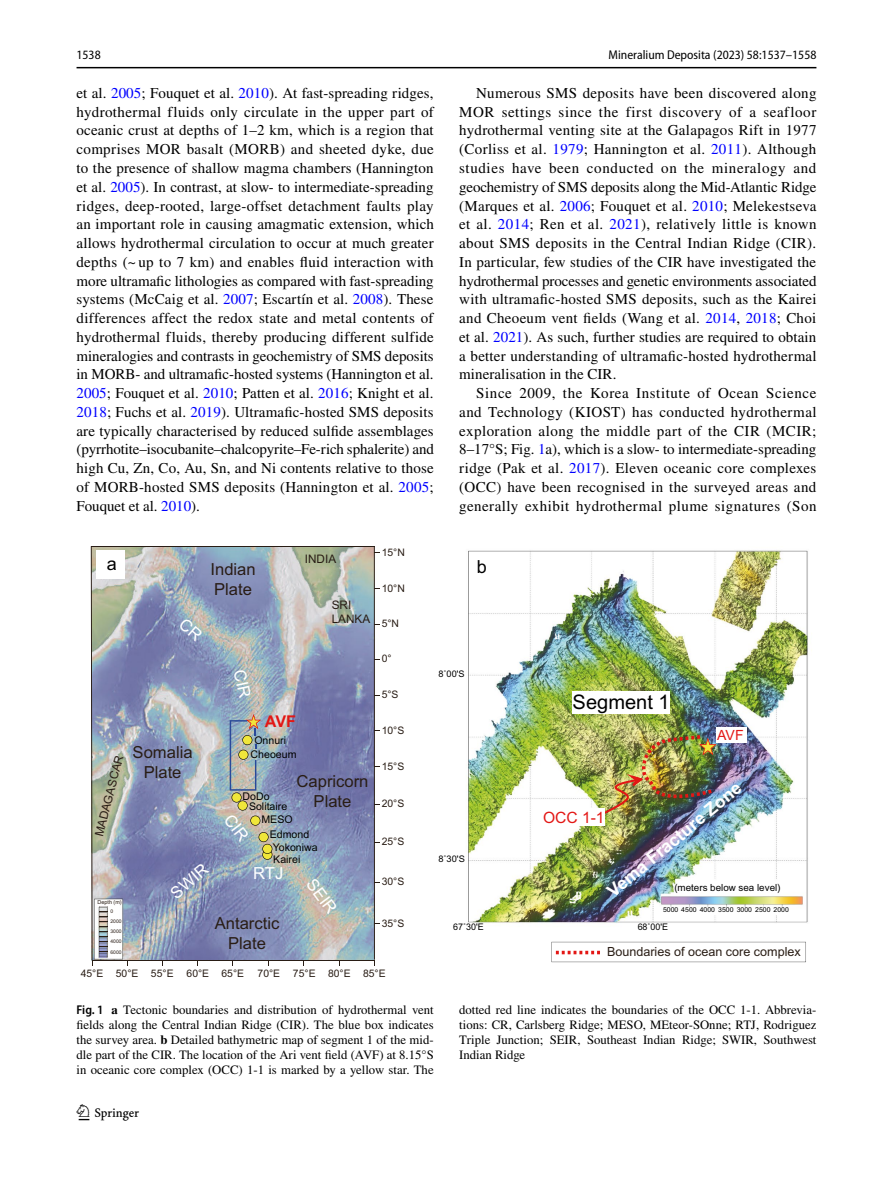
<style>
.page{position:relative;width:893px;height:1187px;background:#fff}
.page>*{position:absolute;margin:0;border:0;box-sizing:border-box;transform-origin:0 0}
.t1{font:22.5px "Springnew Regular 2";color:#000}
.t2{font:20.1px "Arial";color:#000}
.t3{font:18px "Arial";color:#000}
.t4{font:700 17.7px "Arial";color:#fff}
.t5{font:16.65px/20px "Arial";color:#291d15;text-align:center}
.t6{font:16.65px "Arial";color:#fff}
.t7{font:700 16.2px "Arial";color:#e31715}
.t8{font:15.6px "Arial";color:#e31715}
.t9{font:15px/18.8px "STIX";letter-spacing:.015em;color:#000;text-align:justify}
.t10{font:14.1px "Arial";color:#e31715}
.t11{font:12.75px/15px "STIX";color:#000;text-align:justify}
.t12{font:semi-condensed 12.75px "Myriad Pro";color:#000}
.t13{font:12.6px "Arial";color:#291d15}
.t14{font:11.7px/14.1px "Arial";color:#291d15}
.t15{font:10.65px "Arial";color:#000}
.t16{font:10.35px "Arial";color:#291d15}
.t17{font:9.9px "Arial";color:#000}
.t18{font:9.15px "Arial";color:#000}
.t19{font:6.75px "Arial";color:#000}
.t20{font:5.4px "Arial";color:#291d15}
.t21{font:4.95px/10.2px "Arial";color:#291d15}
.s1{color:#00f}
.s2{font-family:"Myriad Pro";font-weight:600;font-stretch:semi-condensed}
.s3{font-weight:700}
</style>
<div class="page">
<hr style="left:77px;top:67px;width:739px;height:1px;background:#000">
<img style="left:93px;top:546px;width:715px;height:413px">
<div style="left:543px;top:808px;width:62px;height:18px;background:#fff"></div>
<div style="left:716px;top:726px;width:31px;height:16px;background:#fff"></div>
<div style="left:573px;top:691px;width:97px;height:22px;background:#fff"></div>
<hr style="left:92px;top:959px;width:283px;height:1px;background:#291d15">
<hr style="left:374px;top:546px;width:1px;height:413px;background:#291d15">
<svg style="left:91px;top:546px;width:2px;height:419px"></svg>
<hr style="left:91px;top:545px;width:284px;height:1px;background:#291d15">
<div style="left:97px;top:550px;width:28px;height:29px;background:#fff"></div>
<img style="left:591px;top:735px;width:125px;height:84px">
<svg style="left:99px;top:906px;width:9px;height:50px"></svg>
<svg style="left:551px;top:941px;width:255px;height:21px"></svg>
<svg style="left:178px;top:617px;width:26px;height:24px"></svg>
<svg style="left:233px;top:669px;width:18px;height:30px"></svg>
<img style="left:223px;top:714px;width:49px;height:145px">
<p class="t12" style="left:77px;top:48px;width:26px">1538</p>
<p class="t12" style="left:608px;top:48px;width:209px">Mineralium Deposita (2023) 58:1537–1558</p>
<p class="t9" style="left:77px;top:84px;width:359px">et al. <span class="s1">2005</span>; Fouquet et al. <span class="s1">2010</span>). At fast-spreading ridges, hydrothermal fluids only circulate in the upper part of oceanic crust at depths of 1–2 km, which is a region that comprises MOR basalt (MORB) and sheeted dyke, due to the presence of shallow magma chambers (Hannington et al. <span class="s1">2005</span>). In contrast, at slow- to intermediate-spreading ridges, deep-rooted, large-offset detachment faults play an important role in causing amagmatic extension, which allows hydrothermal circulation to occur at much greater depths (~ up to 7 km) and enables fluid interaction with more ultramafic lithologies as compared with fast-spreading systems (McCaig et al. <span class="s1">2007</span>; Escartín et al. <span class="s1">2008</span>). These differences affect the redox state and metal contents of hydrothermal fluids, thereby producing different sulfide mineralogies and contrasts in geochemistry of SMS deposits in MORB- and ultramafic-hosted systems (Hannington et al.<br><span class="s1">2005</span>; Fouquet et al. <span class="s1">2010</span>; Patten et al. <span class="s1">2016</span>; Knight et al.<br><span class="s1">2018</span>; Fuchs et al. <span class="s1">2019</span>). Ultramafic-hosted SMS deposits are typically characterised by reduced sulfide assemblages (pyrrhotite–isocubanite–chalcopyrite–Fe-rich sphalerite) and high Cu, Zn, Co, Au, Sn, and Ni contents relative to those of MORB-hosted SMS deposits (Hannington et al. <span class="s1">2005</span>; Fouquet et al. <span class="s1">2010</span>).</p>
<p class="t9" style="left:459px;top:84px;width:359px;text-indent:17px">Numerous SMS deposits have been discovered along MOR settings since the first discovery of a seafloor hydrothermal venting site at the Galapagos Rift in 1977 (Corliss et al. <span class="s1">1979</span>; Hannington et al. <span class="s1">2011</span>). Although studies have been conducted on the mineralogy and geochemistry of SMS deposits along the Mid-Atlantic Ridge (Marques et al. <span class="s1">2006</span>; Fouquet et al. <span class="s1">2010</span>; Melekestseva et al. <span class="s1">2014</span>; Ren et al. <span class="s1">2021</span>), relatively little is known about SMS deposits in the Central Indian Ridge (CIR).<br>In particular, few studies of the CIR have investigated the hydrothermal processes and genetic environments associated with ultramafic-hosted SMS deposits, such as the Kairei and Cheoeum vent fields (Wang et al. <span class="s1">2014</span>, <span class="s1">2018</span>; Choi et al. <span class="s1">2021</span>). As such, further studies are required to obtain a better understanding of ultramafic-hosted hydrothermal mineralisation in the CIR.</p>
<p class="t9" style="left:459px;top:384px;width:359px;text-indent:17px">Since 2009, the Korea Institute of Ocean Science and Technology (KIOST) has conducted hydrothermal exploration along the middle part of the CIR (MCIR; 8–17°S; Fig. <span class="s1">1</span>a), which is a slow- to intermediate-spreading ridge (Pak et al. <span class="s1">2017</span>). Eleven oceanic core complexes (OCC) have been recognised in the surveyed areas and generally exhibit hydrothermal plume signatures (Son</p>
<p class="t3" style="left:107px;top:553px;width:12px">a</p>
<p class="t5" style="left:211px;top:559px;width:47px;text-align:left">Indian<br>Plate</p>
<p class="t14" style="left:305px;top:552px;width:33px">INDIA</p>
<p class="t14" style="left:332px;top:598px;width:40px">SRI<br>LANKA</p>
<p class="t14" style="left:92px;top:834px;width:85px;rotate:-76deg">MADAGASCAR</p>
<p class="t20" style="left:98px;top:898px;width:26px">Depth (m)</p>
<p class="t21" style="left:110px;top:906px;width:13px">0<br>2000<br>3000<br>4000<br>6000</p>
<p class="t5" style="left:133px;top:742px;width:61px">Somalia<br>Plate</p>
<p class="t6" style="left:167px;top:887px;width:45px;rotate:-40deg">SWIR</p>
<p class="t7" style="left:265px;top:711px;width:33px">AVF</p>
<p class="t15" style="left:254px;top:734px;width:33px">Onnuri</p>
<p class="t15" style="left:251px;top:747px;width:47px">Cheoeum</p>
<p class="t15" style="left:243px;top:789px;width:29px">DoDo</p>
<p class="t15" style="left:249px;top:800px;width:40px">Solitaire</p>
<p class="t5" style="left:297px;top:771px;width:73px">Capricorn<br>Plate</p>
<p class="t15" style="left:261px;top:813px;width:33px">MESO</p>
<p class="t15" style="left:270px;top:828px;width:41px">Edmond</p>
<p class="t15" style="left:273px;top:840px;width:46px">Yokoniwa</p>
<p class="t15" style="left:273px;top:853px;width:29px">Kairei</p>
<p class="t6" style="left:253px;top:863px;width:32px">RTJ</p>
<p class="t6" style="left:318px;top:874px;width:40px;rotate:54deg">SEIR</p>
<p class="t5" style="left:215px;top:913px;width:66px">Antarctic<br>Plate</p>
<p class="t16" style="left:382px;top:546px;width:25px">15°N</p>
<p class="t16" style="left:382px;top:582px;width:25px">10°N</p>
<p class="t16" style="left:382px;top:617px;width:19px">5°N</p>
<p class="t16" style="left:382px;top:652px;width:11px">0°</p>
<p class="t16" style="left:382px;top:688px;width:18px">5°S</p>
<p class="t16" style="left:382px;top:723px;width:24px">10°S</p>
<p class="t16" style="left:382px;top:760px;width:24px">15°S</p>
<p class="t16" style="left:382px;top:797px;width:24px">20°S</p>
<p class="t16" style="left:382px;top:835px;width:24px">25°S</p>
<p class="t16" style="left:382px;top:875px;width:24px">30°S</p>
<p class="t16" style="left:382px;top:917px;width:24px">35°S</p>
<p class="t16" style="left:81px;top:967px;width:165px">45°E 50°E 55°E 60°E 65°E</p>
<p class="t16" style="left:258px;top:967px;width:130px">70°E 75°E 80°E 85°E</p>
<p class="t3" style="left:477px;top:556px;width:12px">b</p>
<p class="t18" style="left:438px;top:669px;width:28px">8˚00'S</p>
<p class="t18" style="left:438px;top:853px;width:28px">8˚30'S</p>
<h2 class="t2" style="left:573px;top:690px;width:99px">Segment 1</h2>
<p class="t10" style="left:717px;top:726px;width:28px">AVF</p>
<p class="t4" style="left:603px;top:885px;width:170px;rotate:-40deg">Vema Fracture Zone</p>
<p class="t8" style="left:543px;top:808px;width:63px">OCC 1-1</p>
<p class="t17" style="left:674px;top:881px;width:108px">(meters below sea level)</p>
<p class="t19" style="left:663px;top:905px;width:127px">5000 4500 4000 3500 3000 2500 2000</p>
<p class="t18" style="left:453px;top:921px;width:32px">67˚30'E</p>
<p class="t18" style="left:638px;top:921px;width:32px">68˚00'E</p>
<p class="t13" style="left:607px;top:944px;width:195px">Boundaries of ocean core complex</p>
<p class="t11" style="left:77px;top:1002px;width:359px"><span class="s2">Fig. 1</span> <span class="s3">a</span> Tectonic boundaries and distribution of hydrothermal vent fields along the Central Indian Ridge (CIR). The blue box indicates the survey area. <span class="s3">b</span> Detailed bathymetric map of segment 1 of the mid&shy;dle part of the CIR. The location of the Ari vent field (AVF) at 8.15°S in oceanic core complex (OCC) 1-1 is marked by a yellow star. The</p>
<p class="t11" style="left:459px;top:1002px;width:359px">dotted red line indicates the boundaries of the OCC 1-1. Abbrevia&shy;tions: CR, Carlsberg Ridge; MESO, MEteor-SOnne; RTJ, Rodriguez Triple Junction; SEIR, Southeast Indian Ridge; SWIR, Southwest Indian Ridge</p>
<h1 class="t1" style="left:79px;top:1104px;width:62px">1 3</h1>
</div>
